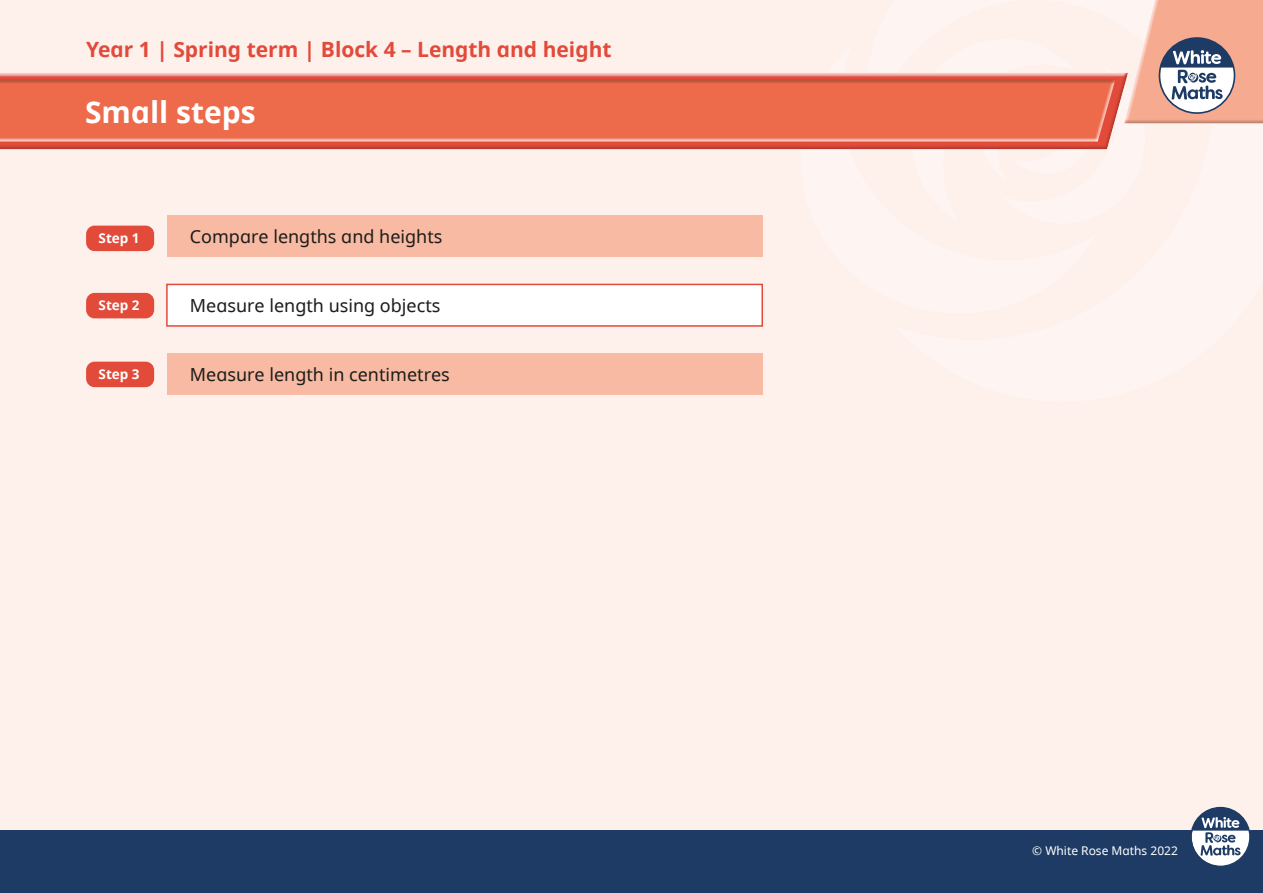
<style>
.page{position:relative;width:1263px;height:893px;background:#fef0eb}
.page>*{position:absolute;margin:0;border:0;box-sizing:border-box;transform-origin:0 0}
.t1{font:30px "White Rose Noto bold";color:#fff}
.t2{font:21px "White Rose Noto bold";color:#e24a3a}
.t3{font:18px "White Rose Noto regular";color:#1d1d1b}
.t4{font:13.5px "White Rose Noto bold";color:#fff}
.t5{font:12px "White Rose Noto regular";color:#fff}
</style>
<div class="page">
<div style="left:0;top:71px;width:1129px;height:81px;background:#1d1d1b;opacity:.27"></div>
<div style="left:0;top:78px;width:1115px;height:66px;background:#1d1d1b;opacity:.27"></div>
<svg style="left:858px;top:0;width:405px;height:152px"></svg>
<div style="left:0;top:831px;width:1263px;height:62px;background:#1d3b64"></div>
<svg style="left:1190px;top:807px;width:60px;height:59px"></svg>
<div style="left:167px;top:216px;width:595px;height:41px;background:#f8baa2"></div>
<div style="left:166px;top:284px;width:597px;height:43px;background:#fff;border:2px solid #e24a3a"></div>
<div style="left:167px;top:353px;width:595px;height:42px;background:#f8baa2"></div>
<div style="left:86px;top:226px;width:68px;height:25px;background:#e24a3a;border-radius:9px"></div>
<div style="left:86px;top:293px;width:68px;height:25px;background:#e24a3a;border-radius:9px"></div>
<div style="left:86px;top:362px;width:68px;height:25px;background:#e24a3a;border-radius:9px"></div>
<p class="t2" style="left:86px;top:35px;width:527px">Year 1 | Spring term | Block 4 – Length and height</p>
<h1 class="t1" style="left:85px;top:91px;width:172px">Small steps</h1>
<p class="t4" style="left:99px;top:229px;width:43px">Step 1</p>
<p class="t3" style="left:190px;top:224px;width:254px">Compare lengths and heights</p>
<p class="t4" style="left:99px;top:296px;width:43px">Step 2</p>
<p class="t3" style="left:190px;top:293px;width:252px">Measure length using objects</p>
<p class="t4" style="left:99px;top:365px;width:43px">Step 3</p>
<p class="t3" style="left:190px;top:362px;width:262px">Measure length in centimetres</p>
<p class="t5" style="left:1032px;top:842px;width:147px">© White Rose Maths 2022</p>
</div>
